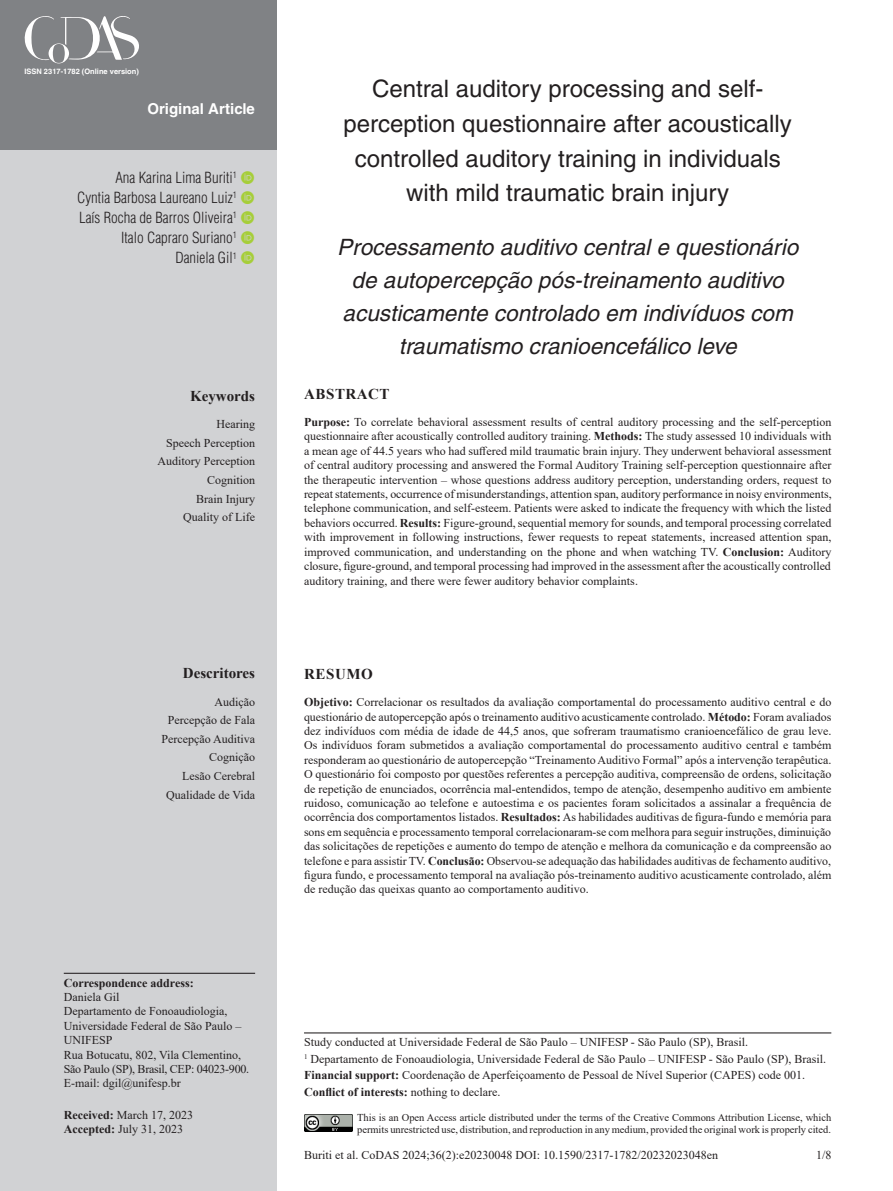
<style>
.page{position:relative;width:893px;height:1191px;background:#fff}
.page>*{position:absolute;margin:0;border:0;box-sizing:border-box;transform-origin:0 0}
.ArticleTitle{font:24px/34.5px "Helvetica";color:#231f20;text-align:center}
.ArticleTitle-Trans1{font:italic 22.5px/33px "Helvetica";color:#231f20;text-align:center}
.Authors{font:300 condensed 15px "Helvetica";color:#231f20}
.ArticleTypeAlt{font:700 15px "Helvetica";color:#fff}
.KeywordsTitle-Trans1{font:700 15px "Times New Roman";color:#231f20}
.KeywordsTitle{font:700 15px "Times New Roman";color:#231f20}
.AbstractTitle{font:700 15px "Times New Roman";letter-spacing:.035em;color:#231f20}
.AbstractTitle-Trans1{font:700 15px "Times New Roman";letter-spacing:.035em;color:#231f20}
.Abstract-Trans1{font:12px/14.4px "Times New Roman";color:#231f20;text-align:justify}
.Abstract{font:12px/14.4px "Times New Roman";color:#231f20;text-align:justify}
.Correspondence{font:12px/14.4px "Times New Roman";color:#231f20}
.Affiliations{font:12px "Times New Roman";color:#231f20}
.fnFinancial-disclosu{font:12px "Times New Roman";color:#231f20}
.Keywords-Trans1{font:12px "Times New Roman";color:#231f20}
.Keywords{font:12px "Times New Roman";color:#231f20}
.fnArticleOther{font:12px "Times New Roman";color:#231f20}
.History{font:12px/14.4px "Times New Roman";color:#231f20}
.fnConflict{font:700 12px "Times New Roman";color:#231f20}
.pubNameFooter{font:10.5px/12.6px "Times New Roman";color:#231f20}
.t1{font:700 7.5px "Helvetica";color:#fff}
.s1{font-weight:700}
.s2{font-weight:400}
</style>
<div class="page">
<div style="left:0;top:149px;width:276px;height:1042px;background:#d1d2d4"></div>
<div style="left:0;top:0;width:276px;height:149px;background:#808285"></div>
<img style="left:304px;top:1114px;width:48px;height:17px">
<svg style="left:24px;top:16px;width:115px;height:48px"></svg>
<hr style="left:64px;top:972px;width:191px;height:1px;background:#231f20">
<hr style="left:304px;top:1032px;width:527px;height:1px;background:#231f20">
<p class="t1" style="left:24px;top:66px;width:116px">ISSN 2317-1782 (Online version)</p>
<p class="ArticleTypeAlt" style="left:147px;top:100px;width:109px">Original Article</p>
<p class="Authors" style="left:115px;top:168px;width:123px">Ana Karina Lima Buriti<sup>1</sup></p>
<p class="Authors" style="left:77px;top:188px;width:161px">Cyntia Barbosa Laureano Luiz<sup>1</sup></p>
<p class="Authors" style="left:79px;top:208px;width:159px">Laís Rocha de Barros Oliveira<sup>1</sup></p>
<p class="Authors" style="left:121px;top:228px;width:117px">Italo Capraro Suriano<sup>1</sup></p>
<p class="Authors" style="left:175px;top:249px;width:63px">Daniela Gil<sup>1</sup></p>
<p class="KeywordsTitle" style="left:190px;top:385px;width:66px">Keywords</p>
<p class="Keywords" style="left:216px;top:415px;width:40px">Hearing</p>
<p class="Keywords" style="left:166px;top:434px;width:90px">Speech Perception</p>
<p class="Keywords" style="left:157px;top:453px;width:99px">Auditory Perception</p>
<p class="Keywords" style="left:207px;top:471px;width:50px">Cognition</p>
<p class="Keywords" style="left:196px;top:490px;width:60px">Brain Injury</p>
<p class="Keywords" style="left:183px;top:509px;width:73px">Quality of Life</p>
<p class="KeywordsTitle-Trans1" style="left:183px;top:662px;width:74px">Descritores</p>
<p class="Keywords-Trans1" style="left:214px;top:693px;width:42px">Audição</p>
<p class="Keywords-Trans1" style="left:168px;top:711px;width:89px">Percepção de Fala</p>
<p class="Keywords-Trans1" style="left:161px;top:730px;width:95px">Percepção Auditiva</p>
<p class="Keywords-Trans1" style="left:209px;top:749px;width:47px">Cognição</p>
<p class="Keywords-Trans1" style="left:182px;top:767px;width:74px">Lesão Cerebral</p>
<p class="Keywords-Trans1" style="left:166px;top:786px;width:91px">Qualidade de Vida</p>
<p class="Correspondence" style="left:64px;top:975px;width:187px"><span class="s1">Correspondence address:<br></span>Daniela Gil<br>Departamento de Fonoaudiologia,<br>Universidade Federal de São Paulo –<br>UNIFESP<br>Rua Botucatu, 802, Vila Clementino,<br>São Paulo (SP), Brasil, CEP: 04023-900.<br>E-mail: dgil@unifesp.br</p>
<p class="History" style="left:64px;top:1107px;width:131px"><span class="s1">Received:</span> March 17, 2023<br><span class="s1">Accepted:</span> July 31, 2023</p>
<p class="ArticleTitle" style="left:344px;top:72px;width:450px">Central auditory processing and self&shy;perception questionnaire after acoustically controlled auditory training in individuals with mild traumatic brain injury</p>
<p class="ArticleTitle-Trans1" style="left:337px;top:231px;width:463px">Processamento auditivo central e questionário de autopercepção pós-treinamento auditivo acusticamente controlado em indivíduos com traumatismo cranioencefálico leve</p>
<p class="AbstractTitle" style="left:304px;top:383px;width:87px">ABSTRACT</p>
<p class="Abstract" style="left:304px;top:414px;width:529px"><span class="s1">Purpose:</span> To correlate behavioral assessment results of central auditory processing and the self-perception questionnaire after acoustically controlled auditory training. <span class="s1">Methods:</span> The study assessed 10 individuals with a mean age of 44.5 years who had suffered mild traumatic brain injury. They underwent behavioral assessment of central auditory processing and answered the Formal Auditory Training self-perception questionnaire after the therapeutic intervention – whose questions address auditory perception, understanding orders, request to repeat statements, occurrence of misunderstandings, attention span, auditory performance in noisy environments, telephone communication, and self-esteem. Patients were asked to indicate the frequency with which the listed behaviors occurred. <span class="s1">Results:</span> Figure-ground, sequential memory for sounds, and temporal processing correlated with improvement in following instructions, fewer requests to repeat statements, increased attention span, improved communication, and understanding on the phone and when watching TV. <span class="s1">Conclusion:</span> Auditory closure, figure-ground, and temporal processing had improved in the assessment after the acoustically controlled auditory training, and there were fewer auditory behavior complaints.</p>
<p class="AbstractTitle-Trans1" style="left:304px;top:663px;width:70px">RESUMO</p>
<p class="Abstract-Trans1" style="left:304px;top:694px;width:529px"><span class="s1">Objetivo:</span> Correlacionar os resultados da avaliação comportamental do processamento auditivo central e do questionário de autopercepção após o treinamento auditivo acusticamente controlado. <span class="s1">Método:</span> Foram avaliados dez indivíduos com média de idade de 44,5 anos, que sofreram traumatismo cranioencefálico de grau leve.<br>Os indivíduos foram submetidos a avaliação comportamental do processamento auditivo central e também responderam ao questionário de autopercepção “Treinamento Auditivo Formal” após a intervenção terapêutica.<br>O questionário foi composto por questões referentes a percepção auditiva, compreensão de ordens, solicitação de repetição de enunciados, ocorrência mal-entendidos, tempo de atenção, desempenho auditivo em ambiente ruidoso, comunicação ao telefone e autoestima e os pacientes foram solicitados a assinalar a frequência de ocorrência dos comportamentos listados. <span class="s1">Resultados:</span> As habilidades auditivas de figura-fundo e memória para sons em sequência e processamento temporal correlacionaram-se com melhora para seguir instruções, diminuição das solicitações de repetições e aumento do tempo de atenção e melhora da comunicação e da compreensão ao telefone e para assistir TV. <span class="s1">Conclusão:</span> Observou-se adequação das habilidades auditivas de fechamento auditivo, figura fundo, e processamento temporal na avaliação pós-treinamento auditivo acusticamente controlado, além de redução das queixas quanto ao comportamento auditivo.</p>
<p class="fnArticleOther" style="left:304px;top:1033px;width:446px">Study conducted at Universidade Federal de São Paulo – UNIFESP - São Paulo (SP), Brasil.</p>
<p class="Affiliations" style="left:304px;top:1050px;width:524px"><sup>1</sup> Departamento de Fonoaudiologia, Universidade Federal de São Paulo – UNIFESP - São Paulo (SP), Brasil.</p>
<p class="fnFinancial-disclosu" style="left:304px;top:1066px;width:502px"><span class="s1">Financial support:</span> Coordenação de Aperfeiçoamento de Pessoal de Nível Superior (CAPES) code 001.</p>
<p class="fnConflict" style="left:304px;top:1083px;width:198px">Conflict of interests: <span class="s2">nothing to declare.</span></p>
<p class="pubNameFooter" style="left:357px;top:1110px;width:476px">This is an Open Access article distributed under the terms of the Creative Commons Attribution License, which permits unrestricted use, distribution, and reproduction in any medium, provided the original work is properly cited.</p>
<p class="Abstract-Trans1" style="left:304px;top:1147px;width:415px">Buriti et al. CoDAS 2024;36(2):e20230048 DOI: 10.1590/2317-1782/20232023048en</p>
<p class="Abstract-Trans1" style="left:816px;top:1147px;width:17px">1/8</p>
</div>
